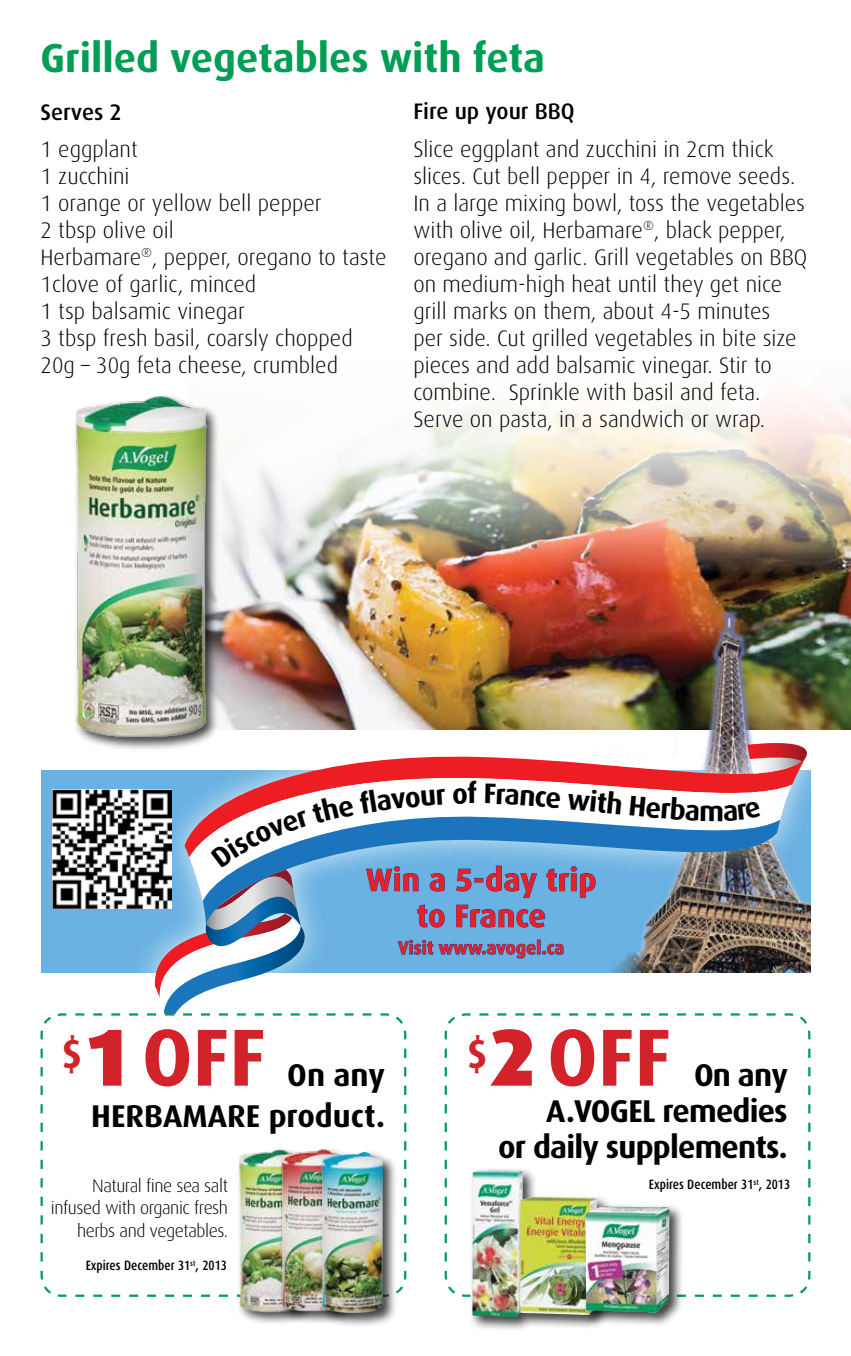
<style>
.page{position:relative;width:851px;height:1356px;background:#fff}
.page>*{position:absolute;margin:0;border:0;box-sizing:border-box;transform-origin:0 0}
.t1{font:700 81px "Dax";color:#d2232a}
.t2{font:700 40.5px "Dax";color:#009d55}
.t3{font:700 31.5px/36px "Dax";letter-spacing:-.025em;color:#000;text-align:right}
.t4{font:700 31.5px/36px "Dax";letter-spacing:.01em;color:#ed1d24;text-align:center}
.t5{font:700 31.5px "Dax";color:#000}
.t6{font:700 28.35px "Dax";color:#000}
.t7{font:300 22.5px/27px "Dax";color:#000}
.t8{font:500 22.5px "Dax";color:#000}
.t9{font:300 18px/22.5px "Dax";letter-spacing:-.025em;color:#000;text-align:right}
.t10{font:700 18px "Dax";letter-spacing:.01em;color:#ed1d24}
.t11{font:500 13.5px "Dax Condensed";color:#000}
.s1{font-weight:900}
</style>
<div class="page">
<img style="left:220px;top:398px;width:630px;height:332px">
<svg style="left:444px;top:1057px;width:367px;height:240px"></svg>
<div style="left:72px;top:393px;width:148px;height:358px;background:#000;opacity:.75"></div>
<img style="left:72px;top:394px;width:138px;height:348px">
<div style="left:468px;top:1167px;width:69px;height:164px;background:#000;opacity:.75"></div>
<img style="left:472px;top:1266px;width:45px;height:51px">
<div style="left:517px;top:1194px;width:94px;height:136px;background:#000;opacity:.75"></div>
<img style="left:520px;top:1266px;width:62px;height:49px">
<div style="left:582px;top:1203px;width:102px;height:124px;background:#000;opacity:.75"></div>
<img style="left:585px;top:1266px;width:14px;height:33px">
<div style="left:40px;top:770px;width:770px;height:202px;background:#6ab2e2"></div>
<img style="left:448px;top:607px;width:362px;height:109px">
<div style="left:128px;top:716px;width:705px;height:341px;background:#fff;opacity:.75"></div>
<svg style="left:184px;top:752px;width:621px;height:105px"></svg>
<svg style="left:189px;top:774px;width:603px;height:127px;background:#cc6d7b"></svg>
<svg style="left:747px;top:743px;width:60px;height:31px"></svg>
<img style="left:52px;top:789px;width:19px;height:119px">
<svg style="left:40px;top:1013px;width:367px;height:284px"></svg>
<div style="left:236px;top:1147px;width:80px;height:179px;background:#000;opacity:.75"></div>
<img style="left:237px;top:1266px;width:39px;height:48px">
<div style="left:279px;top:1146px;width:79px;height:179px;background:#000;opacity:.75"></div>
<img style="left:276px;top:1266px;width:42px;height:49px">
<div style="left:318px;top:1149px;width:80px;height:179px;background:#000;opacity:.75"></div>
<img style="left:321px;top:1266px;width:62px;height:47px">
<img style="left:71px;top:784px;width:704px;height:482px">
<h2 class="t2" style="left:40px;top:35px;width:506px">Grilled vegetables with feta</h2>
<p class="t8" style="left:40px;top:99px;width:83px">Serves 2</p>
<p class="t7" style="left:40px;top:136px;width:347px">1 eggplant<br>1 zucchini<br>1 orange or yellow bell pepper<br>2 tbsp olive oil<br>Herbamare<sup>®</sup>, pepper, oregano to taste<br>1clove of garlic, minced<br>1 tsp balsamic vinegar<br>3 tbsp fresh basil, coarsly chopped<br>20g – 30g feta cheese, crumbled</p>
<p class="t8" style="left:413px;top:99px;width:163px">Fire up your BBQ</p>
<p class="t7" style="left:413px;top:136px;width:395px">Slice eggplant and zucchini in 2cm thick slices. Cut bell pepper in 4, remove seeds.<br>In a large mixing bowl, toss the vegetables with olive oil, Herbamare<sup>®</sup>, black pepper, oregano and garlic. Grill vegetables on BBQ on medium-high heat until they get nice grill marks on them, about 4-5 minutes<br>per side. Cut grilled vegetables in bite size pieces and add balsamic vinegar. Stir to combine. Sprinkle with basil and feta.<br>Serve on pasta, in a sandwich or wrap.</p>
<p class="t6" style="left:467px;top:777px;width:12px">f</p>
<p class="t6" style="left:569px;top:783px;width:81px;rotate:6deg">with H</p>
<h3 class="t4" style="left:366px;top:862px;width:232px">Win a 5-day trip to France</h3>
<p class="t10" style="left:398px;top:938px;width:167px">Visit www.avogel.ca</p>
<h1 class="t1" style="left:61px;top:1012px;width:207px"><sup>$</sup><span class="s1">1</span>OFF</h1>
<h3 class="t3" style="left:287px;top:1057px;width:99px">On any</h3>
<h3 class="t5" style="left:91px;top:1098px;width:295px">HERBAMARE product.</h3>
<p class="t9" style="left:51px;top:1174px;width:179px">Natural fine sea salt infused with organic fresh herbs and vegetables.</p>
<p class="t11" style="left:86px;top:1258px;width:143px">Expires December 31<sup>st</sup>, 2013</p>
<h1 class="t1" style="left:466px;top:1012px;width:207px"><sup>$</sup><span class="s1">2</span>OFF</h1>
<h3 class="t3" style="left:694px;top:1057px;width:95px">On any</h3>
<h3 class="t3" style="left:498px;top:1093px;width:291px">remedies<br>or daily supplements.</h3>
<h3 class="t3" style="left:546px;top:1093px;width:62px">A.Vogel</h3>
<p class="t11" style="left:649px;top:1177px;width:143px">Expires December 31<sup>st</sup>, 2013</p>
</div>
